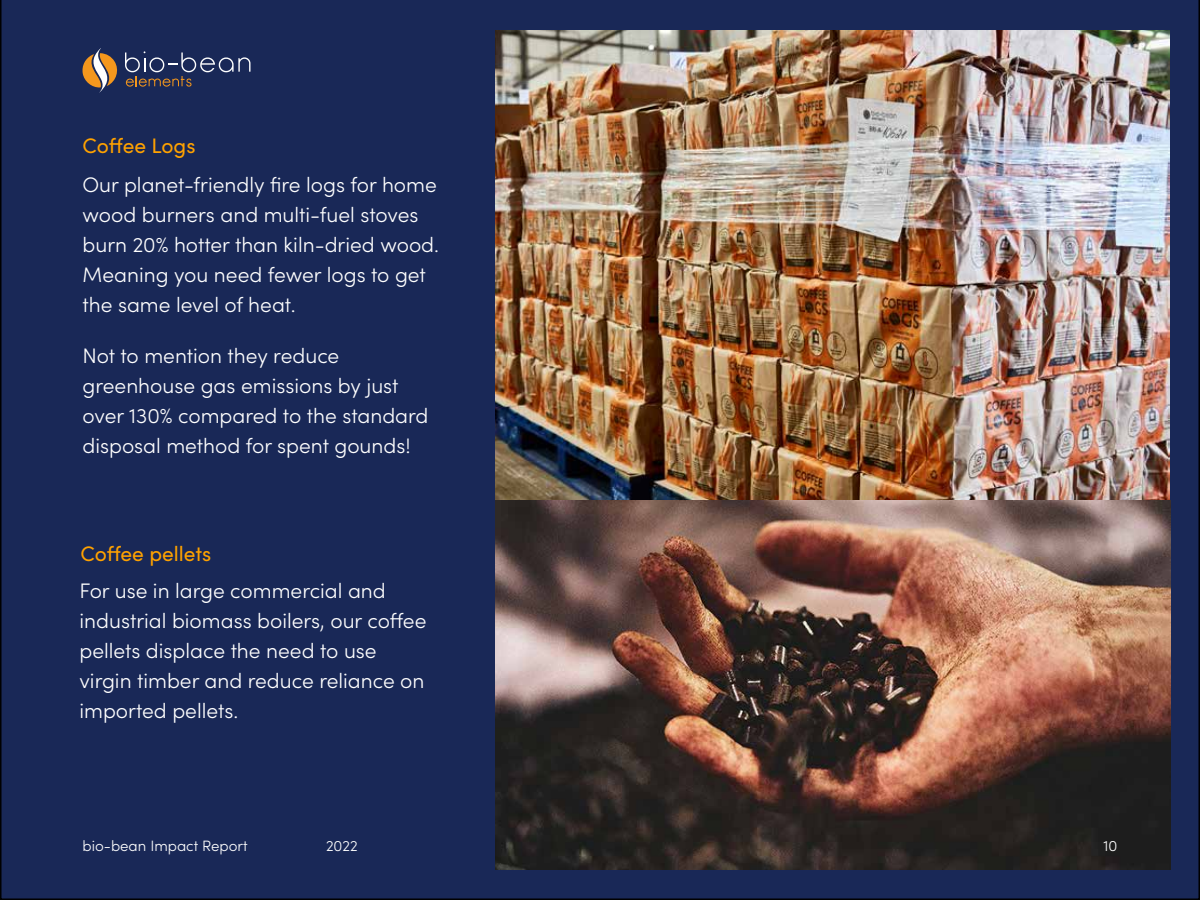
<style>
.page{position:relative;width:1200px;height:900px;background:#192857}
.page>*{position:absolute;margin:0;border:0;box-sizing:border-box;transform-origin:0 0}
.t1{font:300 21px/30px "Sofia Pro";color:#fff}
.t2{font:21px "Sofia Pro";color:#ffa200}
.t3{font:300 15px "Sofia Pro";color:#fff}
</style>
<div class="page">
<svg style="left:82px;top:48px;width:169px;height:44px;background:#44465f"></svg>
<img style="left:496px;top:30px;width:674px;height:840px">
<p class="t2" style="left:82px;top:130px;width:115px">Coffee Logs</p>
<p class="t1" style="left:82px;top:168px;width:358px">Our planet-friendly fire logs for home wood burners and multi-fuel stoves burn 20% hotter than kiln-dried wood.<br>Meaning you need fewer logs to get the same level of heat.</p>
<p class="t1" style="left:82px;top:340px;width:347px">Not to mention they reduce greenhouse gas emissions by just over 130% compared to the standard disposal method for spent gounds!</p>
<p class="t2" style="left:80px;top:539px;width:132px">Coffee pellets</p>
<p class="t1" style="left:79px;top:574px;width:349px">For use in large commercial and industrial biomass boilers, our coffee pellets displace the need to use virgin timber and reduce reliance on imported pellets.</p>
<p class="t3" style="left:82px;top:835px;width:167px">bio-bean Impact Report</p>
<p class="t3" style="left:326px;top:835px;width:33px">2022</p>
<p class="t3" style="left:1104px;top:835px;width:15px">10</p>
</div>
